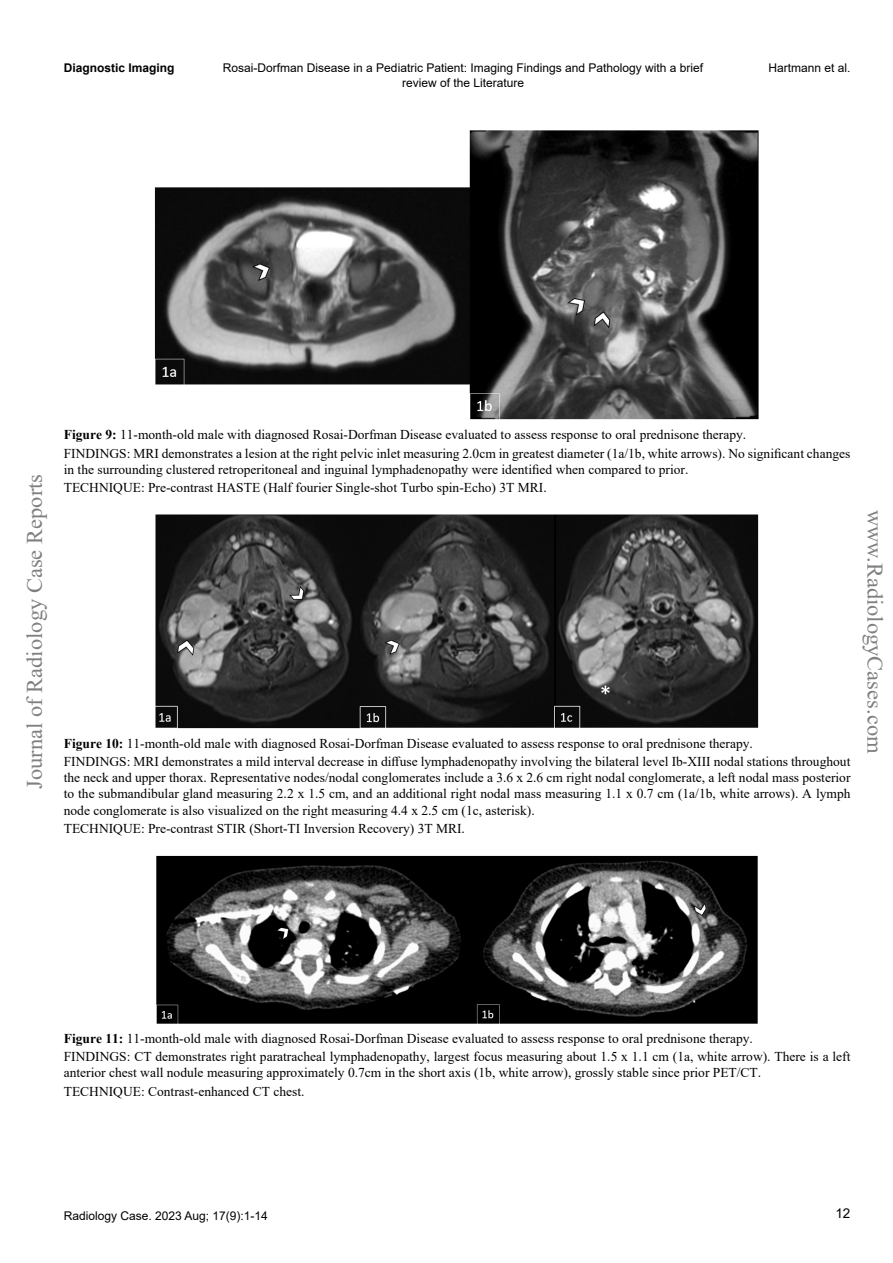
<style>
.page{position:relative;width:893px;height:1263px;background:#fff}
.page>*{position:absolute;margin:0;border:0;box-sizing:border-box;transform-origin:0 0}
.t1{font:22.5px "Times New Roman";color:#7f8080}
.t2{font:13.5px/18.3px "Times New Roman";color:#000}
.t3{font:13.5px "Arial";color:#000}
.t4{font:12px/14.4px "Arial";color:#000;text-align:center}
.t5{font:700 12px "Arial";color:#000}
.s1{font-weight:700}
</style>
<div class="page">
<img style="left:154px;top:130px;width:605px;height:290px">
<img style="left:155px;top:514px;width:604px;height:215px">
<img style="left:156px;top:855px;width:602px;height:169px">
<p class="t5" style="left:64px;top:60px;width:112px">Diagnostic Imaging</p>
<p class="t4" style="left:223px;top:61px;width:482px">Rosai-Dorfman Disease in a Pediatric Patient: Imaging Findings and Pathology with a brief review of the Literature</p>
<p class="t4" style="left:768px;top:61px;width:84px">Hartmann et al.</p>
<h1 class="t1" style="left:19px;top:789px;width:316px;rotate:-90deg">Journal of Radiology Case Reports</h1>
<p class="t2" style="left:64px;top:425px;width:788px"><span class="s1">Figure 9:</span> 11-month-old male with diagnosed Rosai-Dorfman Disease evaluated to assess response to oral prednisone therapy.<br>FINDINGS: MRI demonstrates a lesion at the right pelvic inlet measuring 2.0cm in greatest diameter (1a/1b, white arrows). No significant changes</p>
<p class="t2" style="left:64px;top:460px;width:626px">in the surrounding clustered retroperitoneal and inguinal lymphadenopathy were identified when compared to prior.<br>TECHNIQUE: Pre-contrast HASTE (Half fourier Single-shot Turbo spin-Echo) 3T MRI.</p>
<p class="t2" style="left:64px;top:733px;width:788px"><span class="s1">Figure 10:</span> 11-month-old male with diagnosed Rosai-Dorfman Disease evaluated to assess response to oral prednisone therapy.<br>FINDINGS: MRI demonstrates a mild interval decrease in diffuse lymphadenopathy involving the bilateral level Ib-XIII nodal stations throughout</p>
<p class="t2" style="left:64px;top:769px;width:788px;line-height:16.2px;text-align:justify">the neck and upper thorax. Representative nodes/nodal conglomerates include a 3.6 x 2.6 cm right nodal conglomerate, a left nodal mass posterior to the submandibular gland measuring 2.2 x 1.5 cm, and an additional right nodal mass measuring 1.1 x 0.7 cm (1a/1b, white arrows). A lymph node conglomerate is also visualized on the right measuring 4.4 x 2.5 cm (1c, asterisk).</p>
<p class="t2" style="left:64px;top:819px;width:403px">TECHNIQUE: Pre-contrast STIR (Short-TI Inversion Recovery) 3T MRI.</p>
<h1 class="t1" style="left:891px;top:510px;width:245px;rotate:90deg">www.RadiologyCases.com</h1>
<p class="t2" style="left:64px;top:1029px;width:788px"><span class="s1">Figure 11:</span> 11-month-old male with diagnosed Rosai-Dorfman Disease evaluated to assess response to oral prednisone therapy.<br>FINDINGS: CT demonstrates right paratracheal lymphadenopathy, largest focus measuring about 1.5 x 1.1 cm (1a, white arrow). There is a left</p>
<p class="t2" style="left:64px;top:1063px;width:699px">anterior chest wall nodule measuring approximately 0.7cm in the short axis (1b, white arrow), grossly stable since prior PET/CT.<br>TECHNIQUE: Contrast-enhanced CT chest.</p>
<p class="t4" style="left:64px;top:1209px;width:206px">Radiology Case. 2023 Aug; 17(9):1-14</p>
<p class="t3" style="left:835px;top:1204px;width:17px">12</p>
</div>
